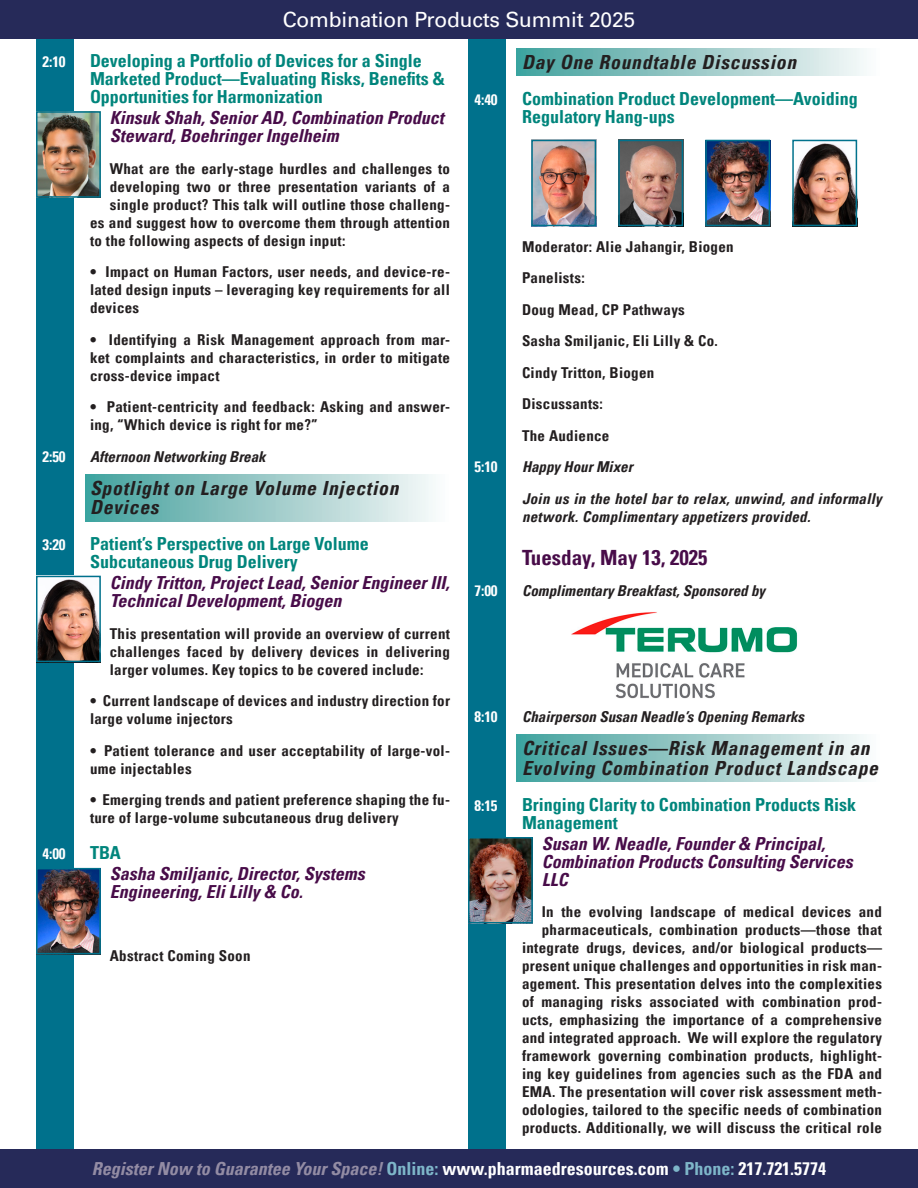
<style>
.page{position:relative;width:918px;height:1188px;background:#fff}
.page>*{position:absolute;margin:0;border:0;box-sizing:border-box;transform-origin:0 0}
.t1{font:21px "Univers LT Pro 55 Roman";letter-spacing:-.01em;color:#fff}
.Date{font:700 condensed 21px "Univers LT Pro";color:#480c49}
.t2{font:italic 700 condensed 19.5px/19.5px "Univers LT Pro";letter-spacing:.04em;color:#231f20}
.t3{font:700 condensed 18px/18px "Univers LT Pro";color:#00857c}
.Speaker{font:italic 700 condensed 18px/18px "Univers LT Pro";color:#480c49}
.t4{font:700 condensed 18px "Univers LT Pro";color:#fff}
.body_copy{font:700 condensed 15px/18px "Univers LT Pro";letter-spacing:.02em;color:#231f20}
.Break_head{font:italic 700 condensed 15px "Univers LT Pro";color:#231f20}
.body_copy-2{font:italic 700 condensed 15px/18px "Univers LT Pro";letter-spacing:.02em;color:#231f20}
.Break_head-2{font:700 condensed 15px "Univers LT Pro";color:#fff}
.s1{font-style:italic;color:#938ca4}
.s2{color:#7eb6c9}
</style>
<div class="page">
<div style="left:36px;top:0;width:37px;height:1188px;background:#00718c"></div>
<div style="left:468px;top:0;width:37px;height:1188px;background:#00718c"></div>
<div style="left:0;top:0;width:918px;height:39px;background:#262a59"></div>
<div style="left:0;top:1149px;width:918px;height:39px;background:#262a59"></div>
<div style="left:516px;top:735px;width:365px;height:47px;background:linear-gradient(to right,#40a09c,#fbfafa)"></div>
<div style="left:516px;top:48px;width:365px;height:28px;background:linear-gradient(to right,#40a09c,#fbfafa)"></div>
<div style="left:86px;top:475px;width:364px;height:47px;background:linear-gradient(to right,#41a09c,#fbfafa)"></div>
<img style="left:39px;top:871px;width:59px;height:80px">
<div style="left:36px;top:868px;width:65px;height:86px;border:2px solid #00718c"></div>
<img style="left:39px;top:579px;width:59px;height:80px">
<div style="left:36px;top:576px;width:65px;height:86px;border:2px solid #00718c"></div>
<img style="left:39px;top:114px;width:59px;height:81px">
<div style="left:36px;top:111px;width:65px;height:87px;border:2px solid #00718c"></div>
<img style="left:534px;top:143px;width:59px;height:80px">
<div style="left:531px;top:140px;width:65px;height:86px;border:2px solid #00718c"></div>
<img style="left:621px;top:143px;width:59px;height:80px">
<div style="left:618px;top:140px;width:65px;height:86px;border:2px solid #00718c"></div>
<img style="left:708px;top:143px;width:59px;height:80px">
<div style="left:705px;top:140px;width:65px;height:86px;border:2px solid #00718c"></div>
<img style="left:795px;top:143px;width:59px;height:80px">
<div style="left:792px;top:140px;width:65px;height:86px;border:2px solid #00718c"></div>
<img style="left:571px;top:612px;width:227px;height:87px">
<img style="left:471px;top:840px;width:59px;height:80px">
<div style="left:468px;top:837px;width:65px;height:86px;border:2px solid #00718c"></div>
<h1 class="t1" style="left:283px;top:5px;width:354px">Combination Products Summit 2025</h1>
<p class="t2" style="left:522px;top:52px;width:276px">Day One Roundtable Discussion</p>
<p class="Break_head-2" style="left:474px;top:90px;width:25px">4:40</p>
<p class="t3" style="left:522px;top:89px;width:337px">Combination Product Development—Avoiding<br>Regulatory Hang-ups</p>
<p class="Break_head-2" style="left:42px;top:52px;width:25px">2:10</p>
<p class="t3" style="left:90px;top:51px;width:356px">Developing a Portfolio of Devices for a Single<br>Marketed Product—Evaluating Risks, Benefits &amp;<br>Opportunities for Harmonization</p>
<p class="Speaker" style="left:110px;top:108px;width:336px">Kinsuk Shah, Senior AD, Combination Product<br>Steward, Boehringer Ingelheim</p>
<p class="body_copy" style="left:110px;top:159px;width:342px">What are the early-stage hurdles and challenges to</p>
<p class="body_copy" style="left:110px;top:177px;width:342px">developing two or three presentation variants of a</p>
<p class="body_copy" style="left:110px;top:195px;width:342px">single product? This talk will outline those challeng-</p>
<p class="body_copy" style="left:90px;top:213px;width:362px">es and suggest how to overcome them through attention</p>
<p class="body_copy" style="left:90px;top:231px;width:257px">to the following aspects of design input:</p>
<p class="body_copy" style="left:90px;top:262px;width:362px;text-align:justify">• Impact on Human Factors, user needs, and device-re&shy;lated design inputs – leveraging key requirements for all devices</p>
<p class="body_copy" style="left:90px;top:330px;width:362px;text-align:justify">• Identifying a Risk Management approach from mar&shy;ket complaints and characteristics, in order to mitigate cross-device impact</p>
<p class="body_copy" style="left:90px;top:397px;width:362px">• Patient-centricity and feedback: Asking and answer&shy;ing, “Which device is right for me?”</p>
<p class="Break_head-2" style="left:42px;top:447px;width:25px">2:50</p>
<p class="Break_head" style="left:90px;top:447px;width:177px">Afternoon Networking Break</p>
<p class="t2" style="left:90px;top:478px;width:310px">Spotlight on Large Volume Injection<br>Devices</p>
<p class="Break_head-2" style="left:42px;top:535px;width:25px">3:20</p>
<p class="t3" style="left:90px;top:534px;width:280px">Patient’s Perspective on Large Volume<br>Subcutaneous Drug Delivery</p>
<p class="Speaker" style="left:110px;top:573px;width:341px">Cindy Tritton, Project Lead, Senior Engineer III,<br>Technical Development, Biogen</p>
<p class="body_copy" style="left:110px;top:624px;width:342px;text-align:justify">This presentation will provide an overview of current challenges faced by delivery devices in delivering larger volumes. Key topics to be covered include:</p>
<p class="body_copy" style="left:90px;top:691px;width:362px">• Current landscape of devices and industry direction for large volume injectors</p>
<p class="body_copy" style="left:90px;top:741px;width:362px">• Patient tolerance and user acceptability of large-vol&shy;ume injectables</p>
<p class="body_copy" style="left:90px;top:790px;width:362px">• Emerging trends and patient preference shaping the fu&shy;ture of large-volume subcutaneous drug delivery</p>
<p class="Break_head-2" style="left:42px;top:844px;width:25px">4:00</p>
<p class="t3" style="left:90px;top:843px;width:32px">TBA</p>
<p class="Speaker" style="left:110px;top:864px;width:256px">Sasha Smiljanic, Director, Systems<br>Engineering, Eli Lilly &amp; Co.</p>
<p class="body_copy" style="left:522px;top:237px;width:213px">Moderator: Alie Jahangir, Biogen</p>
<p class="body_copy" style="left:522px;top:269px;width:64px">Panelists:</p>
<p class="body_copy" style="left:522px;top:300px;width:164px">Doug Mead, CP Pathways</p>
<p class="body_copy" style="left:522px;top:332px;width:197px">Sasha Smiljanic, Eli Lilly &amp; Co.</p>
<p class="body_copy" style="left:522px;top:363px;width:134px">Cindy Tritton, Biogen</p>
<p class="body_copy" style="left:522px;top:395px;width:82px">Discussants:</p>
<p class="body_copy" style="left:522px;top:426px;width:89px">The Audience</p>
<p class="Break_head-2" style="left:474px;top:458px;width:25px">5:10</p>
<p class="Break_head" style="left:522px;top:458px;width:112px">Happy Hour Mixer</p>
<p class="body_copy-2" style="left:522px;top:489px;width:361px">Join us in the hotel bar to relax, unwind, and informally network. Complimentary appetizers provided.</p>
<p class="Date" style="left:522px;top:545px;width:187px">Tuesday, May 13, 2025</p>
<p class="Break_head-2" style="left:474px;top:582px;width:25px">7:00</p>
<p class="Break_head" style="left:522px;top:582px;width:245px">Complimentary Breakfast, Sponsored by</p>
<p class="Break_head-2" style="left:474px;top:708px;width:25px">8:10</p>
<p class="Break_head" style="left:522px;top:708px;width:284px">Chairperson Susan Neadle’s Opening Remarks</p>
<p class="t2" style="left:522px;top:738px;width:358px">Critical Issues—Risk Management in an<br>Evolving Combination Product Landscape</p>
<p class="Break_head-2" style="left:474px;top:796px;width:25px">8:15</p>
<p class="t3" style="left:522px;top:795px;width:336px">Bringing Clarity to Combination Products Risk<br>Management</p>
<p class="Speaker" style="left:542px;top:834px;width:313px">Susan W. Neadle, Founder &amp; Principal,<br>Combination Products Consulting Services<br>LLC</p>
<p class="body_copy" style="left:522px;top:903px;width:362px;text-align:right">In the evolving landscape of medical devices and pharmaceuticals, combination products—those that integrate drugs, devices, and/or biological products— present unique challenges and opportunities in risk man&shy;agement. This presentation delves into the complexities of managing risks associated with combination prod&shy;ucts, emphasizing the importance of a comprehensive and integrated approach. We will explore the regulatory framework governing combination products, highlight&shy;ing key guidelines from agencies such as the FDA and EMA. The presentation will cover risk assessment meth&shy;odologies, tailored to the specific needs of combination products. Additionally, we will discuss the critical role</p>
<p class="body_copy" style="left:110px;top:946px;width:142px">Abstract Coming Soon</p>
<p class="t4" style="left:92px;top:1158px;width:736px"><span class="s1">Register Now to Guarantee Your Space!</span> <span class="s2">Online:</span> www.pharmaedresources.com <span class="s2">• Phone:</span> 217.721.5774</p>
</div>
